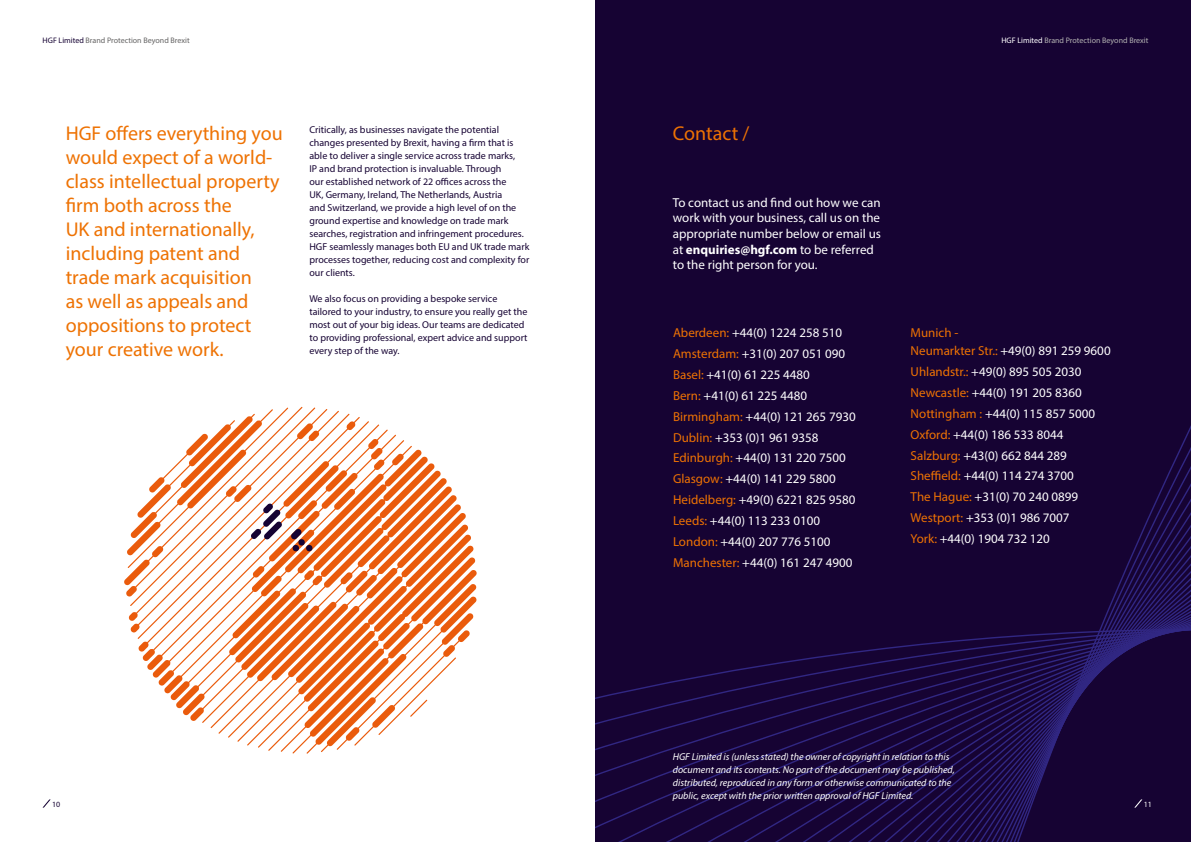
<style>
.page{position:relative;width:1191px;height:842px;background:#fff}
.page>*{position:absolute;margin:0;border:0;box-sizing:border-box;transform-origin:0 0}
.t1{font:20px/24px "Myriad Pro";color:#ee7203}
.t2{font:13px/20.8px "Myriad Pro";color:#fff}
.t3{font:13px/18px "Myriad Pro";color:#ee7203}
.t4{font:10px/13px "Myriad Pro";color:#160333}
.t5{font:italic 10px/13px "Myriad Pro";color:#fff}
.t6{font:8px "Myriad Pro";color:#646363}
.t7{font:8px "Myriad Pro";color:#b3b2b2}
.t8{font:8px "Myriad Pro";color:#160333}
.t9{font:8px "Myriad Pro";color:#fff}
.s1{color:#160333}
.s2{color:#fff}
.s3{font-weight:700}
.s4{color:#ee7203}
</style>
<div class="page">
<div style="left:595px;top:0;width:596px;height:842px;background:#160333"></div>
<svg style="left:595px;top:425px;width:596px;height:415px"></svg>
<svg style="left:124px;top:407px;width:353px;height:347px"></svg>
<svg style="left:43px;top:799px;width:8px;height:8px"></svg>
<svg style="left:1134px;top:799px;width:8px;height:8px"></svg>
<p class="t6" style="left:43px;top:35px;width:148px"><span class="s1">HGF Limited</span> Brand Protection Beyond Brexit</p>
<p class="t7" style="left:1001px;top:35px;width:148px"><span class="s2">HGF Limited</span> Brand Protection Beyond Brexit</p>
<h1 class="t1" style="left:66px;top:121px;width:219px">HGF offers everything you would expect of a world&shy;class intellectual property firm both across the<br>UK and internationally, including patent and trade mark acquisition<br>as well as appeals and oppositions to protect your creative work.</h1>
<p class="t4" style="left:309px;top:123px;width:221px">Critically, as businesses navigate the potential changes presented by Brexit, having a firm that is able to deliver a single service across trade marks,<br>IP and brand protection is invaluable. Through<br>our established network of 22 offices across the<br>UK, Germany, Ireland, The Netherlands, Austria<br>and Switzerland, we provide a high level of on the ground expertise and knowledge on trade mark searches, registration and infringement procedures.<br>HGF seamlessly manages both EU and UK trade mark processes together, reducing cost and complexity for our clients.</p>
<p class="t4" style="left:309px;top:292px;width:219px">We also focus on providing a bespoke service tailored to your industry, to ensure you really get the most out of your big ideas. Our teams are dedicated to providing professional, expert advice and support every step of the way.</p>
<p class="t8" style="left:52px;top:800px;width:10px">10</p>
<h1 class="t1" style="left:673px;top:121px;width:78px">Contact /</h1>
<h2 class="t2" style="left:673px;top:194px;width:210px;line-height:15.6px">To contact us and find out how we can work with your business, call us on the appropriate number below or email us at <span class="s3">enquiries@hgf.com</span> to be referred to the right person for you.</h2>
<p class="t2" style="left:673px;top:322px;width:184px"><span class="s4">Aberdeen:</span> +44(0) 1224 258 510<br><span class="s4">Amsterdam:</span> +31(0) 207 051 090<br><span class="s4">Basel:</span> +41(0) 61 225 4480<br><span class="s4">Bern:</span> +41(0) 61 225 4480<br><span class="s4">Birmingham:</span> +44(0) 121 265 7930<br><span class="s4">Dublin:</span> +353 (0)1 961 9358<br><span class="s4">Edinburgh:</span> +44(0) 131 220 7500<br><span class="s4">Glasgow:</span> +44(0) 141 229 5800<br><span class="s4">Heidelberg:</span> +49(0) 6221 825 9580<br><span class="s4">Leeds:</span> +44(0) 113 233 0100<br><span class="s4">London:</span> +44(0) 207 776 5100<br><span class="s4">Manchester:</span> +44(0) 161 247 4900</p>
<h2 class="t3" style="left:910px;top:324px;width:201px">Munich -<br>Neumarkter Str.: <span class="s2">+49(0) 891 259 9600</span></h2>
<p class="t2" style="left:910px;top:361px;width:186px"><span class="s4">Uhlandstr.:</span> +49(0) 895 505 2030<br><span class="s4">Newcastle:</span> +44(0) 191 205 8360<br><span class="s4">Nottingham :</span> +44(0) 115 857 5000<br><span class="s4">Oxford:</span> +44(0) 186 533 8044<br><span class="s4">Salzburg:</span> +43(0) 662 844 289<br><span class="s4">Sheffield:</span> +44(0) 114 274 3700<br><span class="s4">The Hague:</span> +31(0) 70 240 0899<br><span class="s4">Westport:</span> +353 (0)1 986 7007<br><span class="s4">York:</span> +44(0) 1904 732 120</p>
<p class="t5" style="left:673px;top:750px;width:283px">HGF Limited is (unless stated) the owner of copyright in relation to this document and its contents. No part of the document may be published, distributed, reproduced in any form or otherwise communicated to the public, except with the prior written approval of HGF Limited.</p>
<p class="t9" style="left:1143px;top:800px;width:10px">11</p>
</div>
